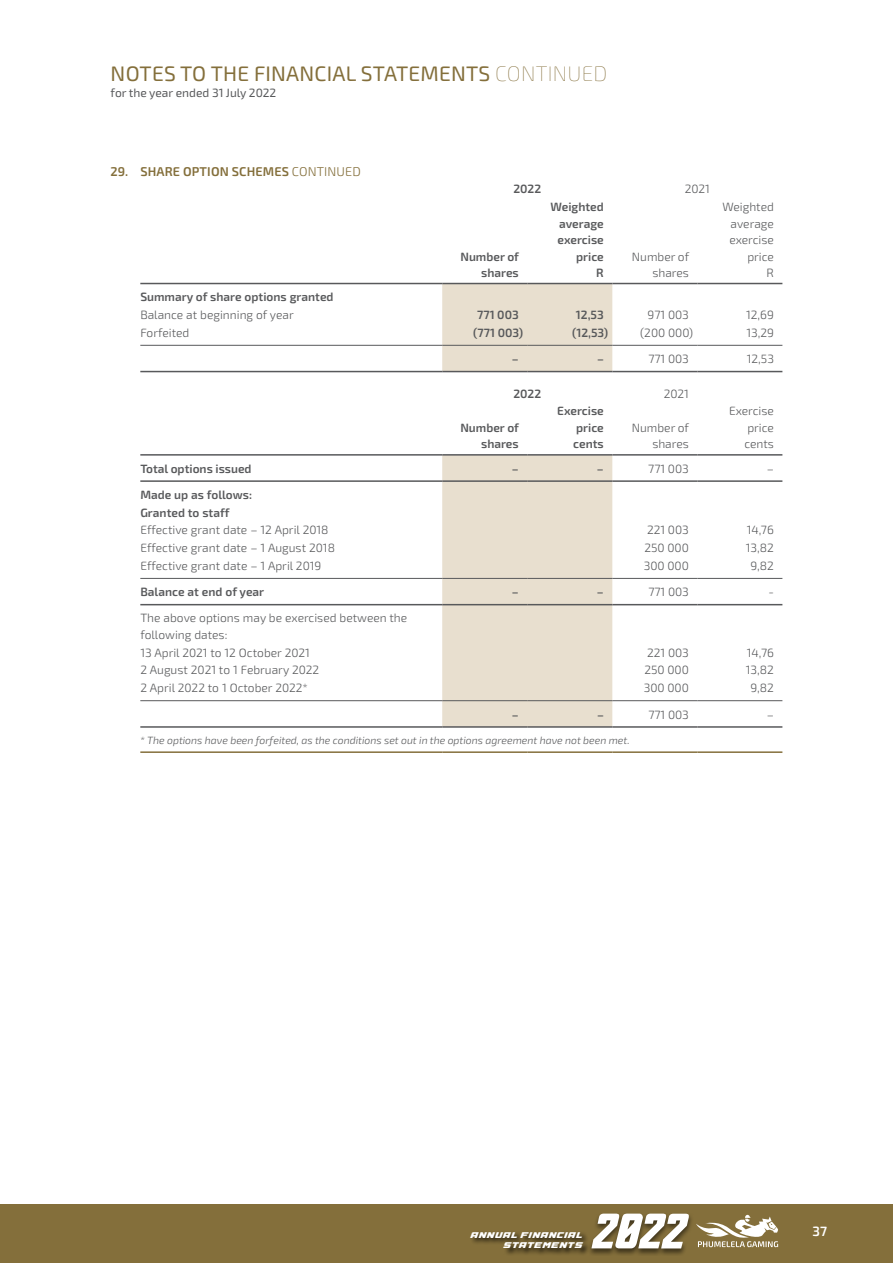
<style>
.page{position:relative;width:893px;height:1263px;background:#fff}
.page>*{position:absolute;margin:0;border:0;box-sizing:border-box;transform-origin:0 0}
.t1{font:21px "Exo 2.0";letter-spacing:.01em;color:#846f3b}
.t2{font:600 13.5px "Exo 2.0";color:#fff}
.t3{font:600 12.75px "Exo 2.0";letter-spacing:.01em;color:#846f3b}
.t4{font:300 12px/16.5px "Exo 2.0";color:#58595b;text-align:right}
.t5{font:600 12px/16.5px "Exo 2.0";color:#58595b;text-align:right}
.t6{font:12px "Exo 2.0";color:#58595b}
.t7{font:italic 300 10.5px "Exo 2.0";color:#58595b}
.t8{font:9.3px "A4 SPEED Bold";letter-spacing:.06em;color:#fff}
.s1{font-weight:100}
.s2{font-weight:300}
</style>
<div class="page">
<div style="left:442px;top:284px;width:170px;height:87px;background:#e8dfcf"></div>
<hr style="left:140px;top:345px;width:302px;height:1px;background:#58595b">
<hr style="left:442px;top:345px;width:85px;height:1px;background:#58595b">
<hr style="left:527px;top:345px;width:85px;height:1px;background:#58595b">
<hr style="left:612px;top:345px;width:85px;height:1px;background:#58595b">
<hr style="left:697px;top:345px;width:85px;height:1px;background:#58595b">
<hr style="left:140px;top:371px;width:302px;height:1px;background:#58595b">
<hr style="left:442px;top:371px;width:85px;height:1px;background:#58595b">
<hr style="left:527px;top:371px;width:85px;height:1px;background:#58595b">
<hr style="left:612px;top:371px;width:85px;height:1px;background:#58595b">
<hr style="left:697px;top:371px;width:85px;height:1px;background:#58595b">
<hr style="left:140px;top:283px;width:302px;height:1px;background:#58595b">
<hr style="left:442px;top:283px;width:85px;height:1px;background:#58595b">
<hr style="left:527px;top:283px;width:85px;height:1px;background:#58595b">
<hr style="left:612px;top:283px;width:85px;height:1px;background:#58595b">
<hr style="left:697px;top:283px;width:85px;height:1px;background:#58595b">
<div style="left:442px;top:456px;width:170px;height:270px;background:#e8dfcf"></div>
<hr style="left:140px;top:454px;width:302px;height:2px;background:#58595b">
<hr style="left:442px;top:454px;width:85px;height:2px;background:#58595b">
<hr style="left:527px;top:454px;width:85px;height:2px;background:#58595b">
<hr style="left:612px;top:454px;width:85px;height:2px;background:#58595b">
<hr style="left:697px;top:454px;width:85px;height:2px;background:#58595b">
<hr style="left:140px;top:480px;width:302px;height:2px;background:#58595b">
<hr style="left:442px;top:480px;width:85px;height:2px;background:#58595b">
<hr style="left:527px;top:480px;width:85px;height:2px;background:#58595b">
<hr style="left:612px;top:480px;width:85px;height:2px;background:#58595b">
<hr style="left:697px;top:480px;width:85px;height:2px;background:#58595b">
<hr style="left:140px;top:578px;width:302px;height:1px;background:#58595b">
<hr style="left:442px;top:578px;width:85px;height:1px;background:#58595b">
<hr style="left:527px;top:578px;width:85px;height:1px;background:#58595b">
<hr style="left:612px;top:578px;width:85px;height:1px;background:#58595b">
<hr style="left:697px;top:578px;width:85px;height:1px;background:#58595b">
<hr style="left:140px;top:604px;width:302px;height:1px;background:#58595b">
<hr style="left:442px;top:604px;width:85px;height:1px;background:#58595b">
<hr style="left:527px;top:604px;width:85px;height:1px;background:#58595b">
<hr style="left:612px;top:604px;width:85px;height:1px;background:#58595b">
<hr style="left:697px;top:604px;width:85px;height:1px;background:#58595b">
<hr style="left:140px;top:700px;width:302px;height:1px;background:#58595b">
<hr style="left:442px;top:700px;width:85px;height:1px;background:#58595b">
<hr style="left:527px;top:700px;width:85px;height:1px;background:#58595b">
<hr style="left:612px;top:700px;width:85px;height:1px;background:#58595b">
<hr style="left:697px;top:700px;width:85px;height:1px;background:#58595b">
<hr style="left:140px;top:726px;width:302px;height:2px;background:#58595b">
<hr style="left:442px;top:726px;width:85px;height:2px;background:#58595b">
<hr style="left:527px;top:726px;width:85px;height:2px;background:#58595b">
<hr style="left:612px;top:726px;width:85px;height:2px;background:#58595b">
<hr style="left:697px;top:726px;width:85px;height:2px;background:#58595b">
<hr style="left:140px;top:751px;width:302px;height:2px;background:#846f3b">
<hr style="left:442px;top:751px;width:85px;height:2px;background:#846f3b">
<hr style="left:527px;top:751px;width:85px;height:2px;background:#846f3b">
<hr style="left:612px;top:751px;width:85px;height:2px;background:#846f3b">
<hr style="left:697px;top:751px;width:85px;height:2px;background:#846f3b">
<div style="left:0;top:1204px;width:893px;height:59px;background:#846f3b"></div>
<svg style="left:696px;top:1215px;width:82px;height:32px"></svg>
<div style="left:587px;top:1212px;width:83px;height:44px;background:#000;opacity:.53"></div>
<div style="left:657px;top:1212px;width:37px;height:44px;background:#000;opacity:.53"></div>
<svg style="left:591px;top:1213px;width:98px;height:35px"></svg>
<div style="left:469px;top:1230px;width:121px;height:26px;background:#000;opacity:.75"></div>
<h1 class="t1" style="left:111px;top:61px;width:498px">NOTES TO THE FINANCIAL STATEMENTS <span class="s1">CONTINUED</span></h1>
<p class="t6" style="left:111px;top:86px;width:167px">for the year ended 31 July 2022</p>
<p class="t3" style="left:111px;top:164px;width:252px">29. SHARE OPTION SCHEMES <span class="s2">CONTINUED</span></p>
<p class="t5" style="left:513px;top:181px;width:29px">2022</p>
<p class="t4" style="left:685px;top:181px;width:27px">2021</p>
<p class="t5" style="left:460px;top:248px;width:60px">Number of shares</p>
<p class="t5" style="left:550px;top:199px;width:55px">Weighted average exercise price<br>R</p>
<p class="t4" style="left:632px;top:248px;width:59px">Number of shares</p>
<p class="t4" style="left:722px;top:199px;width:53px">Weighted average exercise price<br>R</p>
<p class="t5" style="left:140px;top:289px;width:195px">Summary of share options granted</p>
<p class="t4" style="left:140px;top:307px;width:155px">Balance at beginning of year</p>
<p class="t5" style="left:477px;top:307px;width:43px">771 003</p>
<p class="t5" style="left:576px;top:307px;width:29px">12,53</p>
<p class="t4" style="left:648px;top:307px;width:43px">971 003</p>
<p class="t4" style="left:746px;top:307px;width:29px">12,69</p>
<p class="t4" style="left:140px;top:325px;width:51px">Forfeited</p>
<p class="t5" style="left:473px;top:325px;width:51px">(771 003)</p>
<p class="t5" style="left:572px;top:325px;width:37px">(12,53)</p>
<p class="t4" style="left:640px;top:325px;width:55px">(200 000)</p>
<p class="t4" style="left:746px;top:325px;width:29px">13,29</p>
<p class="t5" style="left:512px;top:351px;width:8px">–</p>
<p class="t5" style="left:597px;top:351px;width:8px">–</p>
<p class="t4" style="left:648px;top:351px;width:42px">771 003</p>
<p class="t4" style="left:747px;top:351px;width:29px">12,53</p>
<p class="t5" style="left:513px;top:385px;width:29px">2022</p>
<p class="t4" style="left:664px;top:385px;width:27px">2021</p>
<p class="t5" style="left:460px;top:420px;width:60px">Number of shares</p>
<p class="t5" style="left:573px;top:403px;width:32px;text-align:justify;text-indent:-16px">Exercise price cents</p>
<p class="t4" style="left:744px;top:403px;width:31px;text-align:justify;text-indent:-15px">Exercise price cents</p>
<p class="t4" style="left:632px;top:420px;width:59px">Number of shares</p>
<p class="t5" style="left:140px;top:460px;width:113px">Total options issued</p>
<p class="t5" style="left:512px;top:460px;width:8px">–</p>
<p class="t5" style="left:597px;top:460px;width:8px">–</p>
<p class="t4" style="left:648px;top:460px;width:42px">771 003</p>
<p class="t4" style="left:767px;top:460px;width:9px">–</p>
<p class="t5" style="left:140px;top:486px;width:113px;line-height:17.7px;text-align:left">Made up as follows:<br>Granted to staff</p>
<p class="t4" style="left:140px;top:522px;width:190px">Effective grant date – 12 April 2018</p>
<p class="t4" style="left:647px;top:522px;width:43px">221 003</p>
<p class="t4" style="left:747px;top:522px;width:29px">14,76</p>
<p class="t4" style="left:140px;top:540px;width:196px">Effective grant date – 1 August 2018</p>
<p class="t4" style="left:644px;top:540px;width:46px">250 000</p>
<p class="t4" style="left:746px;top:540px;width:30px">13,82</p>
<p class="t4" style="left:140px;top:558px;width:182px">Effective grant date – 1 April 2019</p>
<p class="t4" style="left:644px;top:558px;width:47px">300 000</p>
<p class="t4" style="left:750px;top:558px;width:25px">9,82</p>
<p class="t5" style="left:140px;top:584px;width:125px">Balance at end of year</p>
<p class="t5" style="left:512px;top:584px;width:8px">–</p>
<p class="t5" style="left:597px;top:584px;width:8px">–</p>
<p class="t4" style="left:648px;top:584px;width:42px">771 003</p>
<p class="t4" style="left:768px;top:584px;width:7px">-</p>
<p class="t4" style="left:140px;top:610px;width:268px;text-align:left">The above options may be exercised between the following dates:</p>
<p class="t4" style="left:140px;top:644px;width:171px">13 April 2021 to 12 October 2021</p>
<p class="t4" style="left:647px;top:644px;width:43px">221 003</p>
<p class="t4" style="left:747px;top:644px;width:29px">14,76</p>
<p class="t4" style="left:140px;top:662px;width:180px">2 August 2021 to 1 February 2022</p>
<p class="t4" style="left:644px;top:662px;width:46px">250 000</p>
<p class="t4" style="left:746px;top:662px;width:30px">13,82</p>
<p class="t4" style="left:140px;top:680px;width:169px">2 April 2022 to 1 October 2022*</p>
<p class="t4" style="left:644px;top:680px;width:47px">300 000</p>
<p class="t4" style="left:750px;top:680px;width:25px">9,82</p>
<p class="t5" style="left:512px;top:706px;width:8px">–</p>
<p class="t5" style="left:597px;top:706px;width:8px">–</p>
<p class="t4" style="left:648px;top:706px;width:42px">771 003</p>
<p class="t4" style="left:767px;top:706px;width:9px">–</p>
<p class="t7" style="left:140px;top:734px;width:491px">* The options have been forfeited, as the conditions set out in the options agreement have not been met.</p>
<p class="t8" style="left:471px;top:1229px;width:113px">ANNUAL FINANCIAL</p>
<p class="t2" style="left:812px;top:1223px;width:16px">37</p>
<p class="t8" style="left:504px;top:1240px;width:80px">STATEMENTS</p>
</div>
